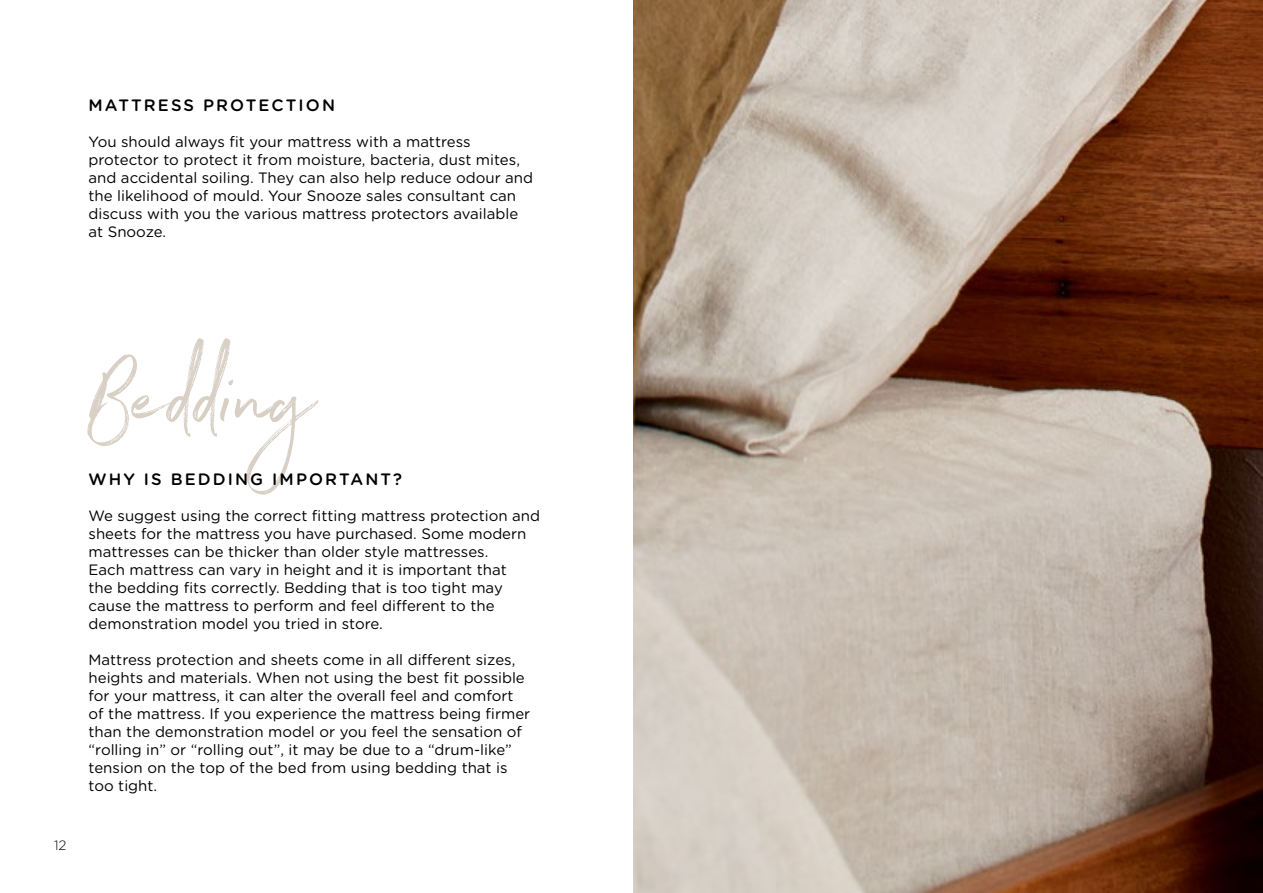
<style>
.page{position:relative;width:1263px;height:893px;background:#fff}
.page>*{position:absolute;margin:0;border:0;box-sizing:border-box;transform-origin:0 0}
.t1{font:105px "Northwell Alt";color:#d8cfc5}
.t2{font:500 16.5px "Gotham Rounded";letter-spacing:.125em;color:#000}
.t3{font:15px/18px "Gotham Rounded";color:#000}
.t4{font:300 13.5px "Gotham Rounded";color:#000}
</style>
<div class="page">
<img style="left:634px;top:0;width:629px;height:893px">
<p class="t2" style="left:89px;top:93px;width:248px">MATTRESS PROTECTION</p>
<p class="t3" style="left:89px;top:132px;width:446px">You should always fit your mattress with a mattress protector to protect it from moisture, bacteria, dust mites, and accidental soiling. They can also help reduce odour and the likelihood of mould. Your Snooze sales consultant can discuss with you the various mattress protectors available at Snooze.</p>
<p class="t4" style="left:54px;top:836px;width:14px">12</p>
<h1 class="t1" style="left:93px;top:322px;width:225px">Bedding</h1>
<p class="t2" style="left:89px;top:468px;width:315px">WHY IS BEDDING IMPORTANT?</p>
<p class="t3" style="left:89px;top:506px;width:453px">We suggest using the correct fitting mattress protection and sheets for the mattress you have purchased. Some modern mattresses can be thicker than older style mattresses.<br>Each mattress can vary in height and it is important that<br>the bedding fits correctly. Bedding that is too tight may cause the mattress to perform and feel different to the demonstration model you tried in store.</p>
<p class="t3" style="left:89px;top:650px;width:443px">Mattress protection and sheets come in all different sizes, heights and materials. When not using the best fit possible for your mattress, it can alter the overall feel and comfort of the mattress. If you experience the mattress being firmer than the demonstration model or you feel the sensation of “rolling in” or “rolling out”, it may be due to a “drum-like” tension on the top of the bed from using bedding that is too tight.</p>
</div>
